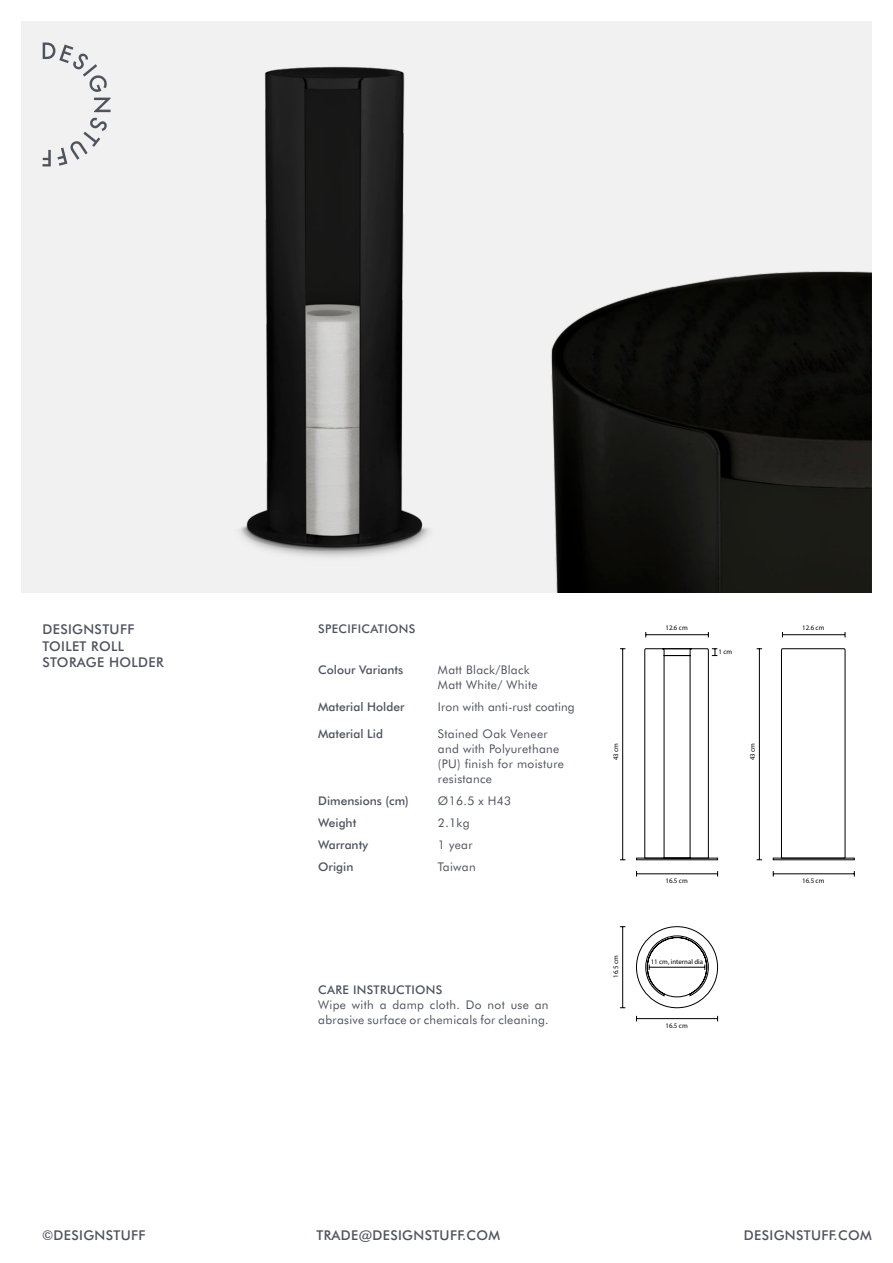
<style>
.page{position:relative;width:893px;height:1263px;background:#fff}
.page>*{position:absolute;margin:0;border:0;box-sizing:border-box;transform-origin:0 0}
.t1{font:500 13.5px/16.2px "Futura BT";letter-spacing:.025em;color:#4e545e}
.t2{font:12px/15px "Futura BT";letter-spacing:.025em;color:#4e545e}
.t3{font:500 12px "Futura BT";color:#4e545e}
.t4{font:500 12px "Futura BT";letter-spacing:.025em;color:#4e545e}
.t5{font:6.9px "Myriad Pro";color:#000}
</style>
<div class="page">
<div style="left:21px;top:21px;width:851px;height:571px;background:#f1f1f2"></div>
<img style="left:94px;top:66px;width:336px;height:491px">
<hr style="left:646px;top:634px;width:62px;height:1px;background:#000">
<hr style="left:636px;top:1018px;width:82px;height:1px;background:#000">
<hr style="left:782px;top:634px;width:63px;height:1px;background:#000">
<svg style="left:620px;top:648px;width:235px;height:360px"></svg>
<svg style="left:57px;top:118px;width:50px;height:48px"></svg>
<svg style="left:43px;top:43px;width:64px;height:49px"></svg>
<svg style="left:94px;top:98px;width:17px;height:14px"></svg>
<svg style="left:43px;top:150px;width:8px;height:16px"></svg>
<img style="left:551px;top:271px;width:321px;height:321px">
<p class="t1" style="left:43px;top:621px;width:123px">DESIGNSTUFF<br>TOILET ROLL<br>STORAGE HOLDER</p>
<p class="t4" style="left:318px;top:622px;width:99px">SPECIFICATIONS</p>
<p class="t3" style="left:318px;top:662px;width:87px">Colour Variants</p>
<p class="t2" style="left:438px;top:662px;width:101px">Matt Black/Black<br>Matt White/ White</p>
<p class="t3" style="left:318px;top:699px;width:88px">Material Holder</p>
<p class="t2" style="left:438px;top:699px;width:138px">Iron with anti-rust coating</p>
<p class="t3" style="left:318px;top:727px;width:66px">Material Lid</p>
<p class="t2" style="left:438px;top:726px;width:128px">Stained Oak Veneer and with Polyurethane (PU) finish for moisture resistance</p>
<p class="t3" style="left:318px;top:793px;width:92px">Dimensions (cm)</p>
<p class="t2" style="left:438px;top:793px;width:75px">Ø16.5 x H43</p>
<p class="t3" style="left:318px;top:815px;width:40px">Weight</p>
<p class="t2" style="left:438px;top:815px;width:33px">2.1kg</p>
<p class="t3" style="left:318px;top:837px;width:51px">Warranty</p>
<p class="t2" style="left:438px;top:837px;width:36px">1 year</p>
<p class="t3" style="left:318px;top:859px;width:37px">Origin</p>
<p class="t2" style="left:438px;top:859px;width:39px">Taiwan</p>
<p class="t4" style="left:318px;top:982px;width:126px">CARE INSTRUCTIONS</p>
<p class="t2" style="left:318px;top:997px;width:232px">Wipe with a damp cloth. Do not use an abrasive surface or chemicals for cleaning.</p>
<p class="t5" style="left:611px;top:760px;width:19px;rotate:-90deg">43 cm</p>
<p class="t5" style="left:665px;top:623px;width:24px">12.6 cm</p>
<p class="t5" style="left:718px;top:647px;width:15px">1 cm</p>
<p class="t5" style="left:748px;top:760px;width:19px;rotate:-90deg">43 cm</p>
<p class="t5" style="left:611px;top:978px;width:24px;rotate:-90deg">16.5 cm</p>
<p class="t5" style="left:665px;top:877px;width:24px">16.5 cm</p>
<p class="t5" style="left:651px;top:958px;width:54px">11 cm, internal dia</p>
<p class="t5" style="left:665px;top:1022px;width:24px">16.5 cm</p>
<p class="t5" style="left:802px;top:623px;width:24px">12.6 cm</p>
<p class="t5" style="left:802px;top:877px;width:24px">16.5 cm</p>
<p class="t1" style="left:42px;top:1226px;width:105px">©DESIGNSTUFF</p>
<p class="t1" style="left:316px;top:1226px;width:185px">TRADE@DESIGNSTUFF.COM</p>
<p class="t1" style="left:744px;top:1226px;width:129px">DESIGNSTUFF.COM</p>
</div>
